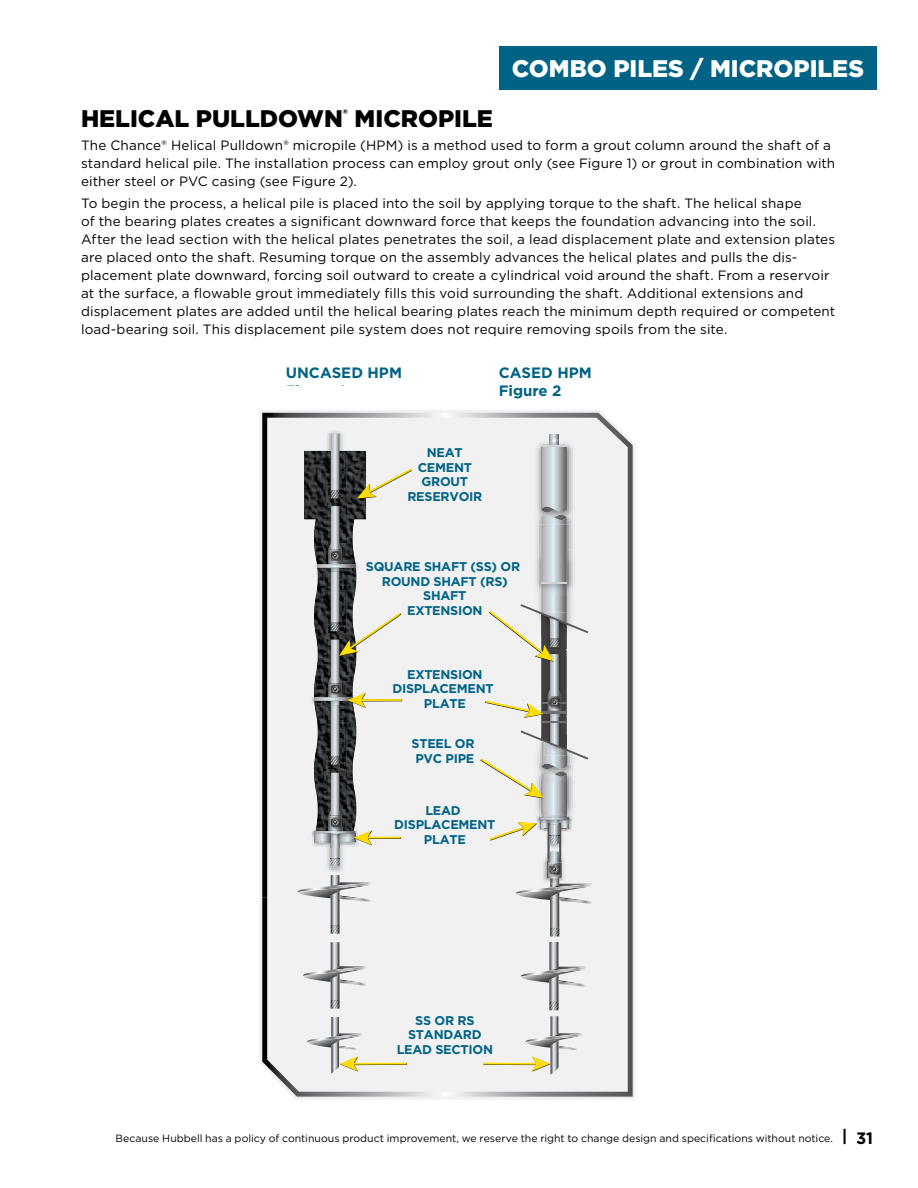
<style>
.page{position:relative;width:918px;height:1188px;background:#fff}
.page>*{position:absolute;margin:0;border:0;box-sizing:border-box;transform-origin:0 0}
._01___HEADS{font:900 24px "Gotham";color:#000}
.t1{font:900 24px "Gotham";color:#fff}
._03___BODY_COPY__NO{font:700 15px/18px "Gotham";color:#006385}
._03___BODY_COPY__NO-2{font:13.5px/18px "Gotham";letter-spacing:.01em;color:#000}
.t2{font:700 12.6px/14.4px "Gotham";letter-spacing:-.02em;color:#006385;text-align:center}
.t3{font:10.5px "Gotham";color:#000}
.s1{font-weight:700;font-size:16.5px}
</style>
<div class="page">
<div style="left:500px;top:46px;width:378px;height:43px;background:#006385"></div>
<svg style="left:262px;top:413px;width:371px;height:684px"></svg>
<img style="left:262px;top:413px;width:170px;height:485px">
<img style="left:326px;top:430px;width:20px;height:4px">
<img style="left:326px;top:867px;width:20px;height:6px">
<svg style="left:297px;top:875px;width:76px;height:59px"></svg>
<svg style="left:302px;top:942px;width:66px;height:67px"></svg>
<img style="left:411px;top:469px;width:1px;height:24px">
<img style="left:532px;top:508px;width:44px;height:87px">
<img style="left:532px;top:439px;width:44px;height:69px">
<img style="left:541px;top:584px;width:26px;height:11px">
<img style="left:532px;top:798px;width:44px;height:19px">
<svg style="left:542px;top:798px;width:25px;height:16px"></svg>
<hr style="left:541px;top:582px;width:26px;height:2px;background:#d1d3d4">
<svg style="left:541px;top:435px;width:26px;height:147px;background:#b4b8bb"></svg>
<img style="left:536px;top:814px;width:38px;height:3px">
<img style="left:542px;top:814px;width:25px;height:3px">
<img style="left:544px;top:815px;width:22px;height:2px">
<svg style="left:480px;top:595px;width:108px;height:203px"></svg>
<svg style="left:304px;top:434px;width:107px;height:433px"></svg>
<svg style="left:489px;top:817px;width:105px;height:193px"></svg>
<hr style="left:352px;top:1063px;width:55px;height:2px;background:#fd0">
<svg style="left:306px;top:1017px;width:58px;height:57px"></svg>
<hr style="left:483px;top:1063px;width:54px;height:2px;background:#fd0">
<svg style="left:525px;top:1016px;width:59px;height:59px"></svg>
<p class="t1" style="left:512px;top:52px;width:354px">COMBO PILES / MICROPILES</p>
<p class="_01___HEADS" style="left:81px;top:102px;width:413px">HELICAL PULLDOWN<sup>®</sup> MICROPILE</p>
<p class="_03___BODY_COPY__NO-2" style="left:81px;top:136px;width:756px">The Chance® Helical Pulldown® micropile (HPM) is a method used to form a grout column around the shaft of a standard helical pile. The installation process can employ grout only (see Figure 1) or grout in combination with either steel or PVC casing (see Figure 2).</p>
<p class="_03___BODY_COPY__NO-2" style="left:81px;top:194px;width:756px">To begin the process, a helical pile is placed into the soil by applying torque to the shaft. The helical shape<br>of the bearing plates creates a significant downward force that keeps the foundation advancing into the soil.<br>After the lead section with the helical plates penetrates the soil, a lead displacement plate and extension plates are placed onto the shaft. Resuming torque on the assembly advances the helical plates and pulls the dis&shy;placement plate downward, forcing soil outward to create a cylindrical void around the shaft. From a reservoir at the surface, a flowable grout immediately fills this void surrounding the shaft. Additional extensions and displacement plates are added until the helical bearing plates reach the minimum depth required or competent load-bearing soil. This displacement pile system does not require removing spoils from the site.</p>
<p class="_03___BODY_COPY__NO" style="left:286px;top:364px;width:118px">UNCASED HPM</p>
<p class="_03___BODY_COPY__NO" style="left:499px;top:364px;width:95px">CASED HPM<br>Figure 2</p>
<p class="t2" style="left:407px;top:446px;width:77px">NEAT<br>CEMENT<br>GROUT<br>RESERVOIR</p>
<p class="t2" style="left:366px;top:560px;width:156px">SQUARE SHAFT (SS) OR<br>ROUND SHAFT (RS)<br>SHAFT<br>EXTENSION</p>
<p class="t2" style="left:392px;top:667px;width:103px">EXTENSION<br>DISPLACEMENT<br>PLATE</p>
<p class="t2" style="left:412px;top:736px;width:65px">STEEL OR<br>PVC PIPE</p>
<p class="t2" style="left:394px;top:803px;width:103px">LEAD<br>DISPLACEMENT<br>PLATE</p>
<p class="t2" style="left:397px;top:1013px;width:98px">SS OR RS<br>STANDARD<br>LEAD SECTION</p>
<p class="t3" style="left:115px;top:1132px;width:759px">Because Hubbell has a policy of continuous product improvement, we reserve the right to change design and specifications without notice. <span class="s1">| 31</span></p>
</div>
